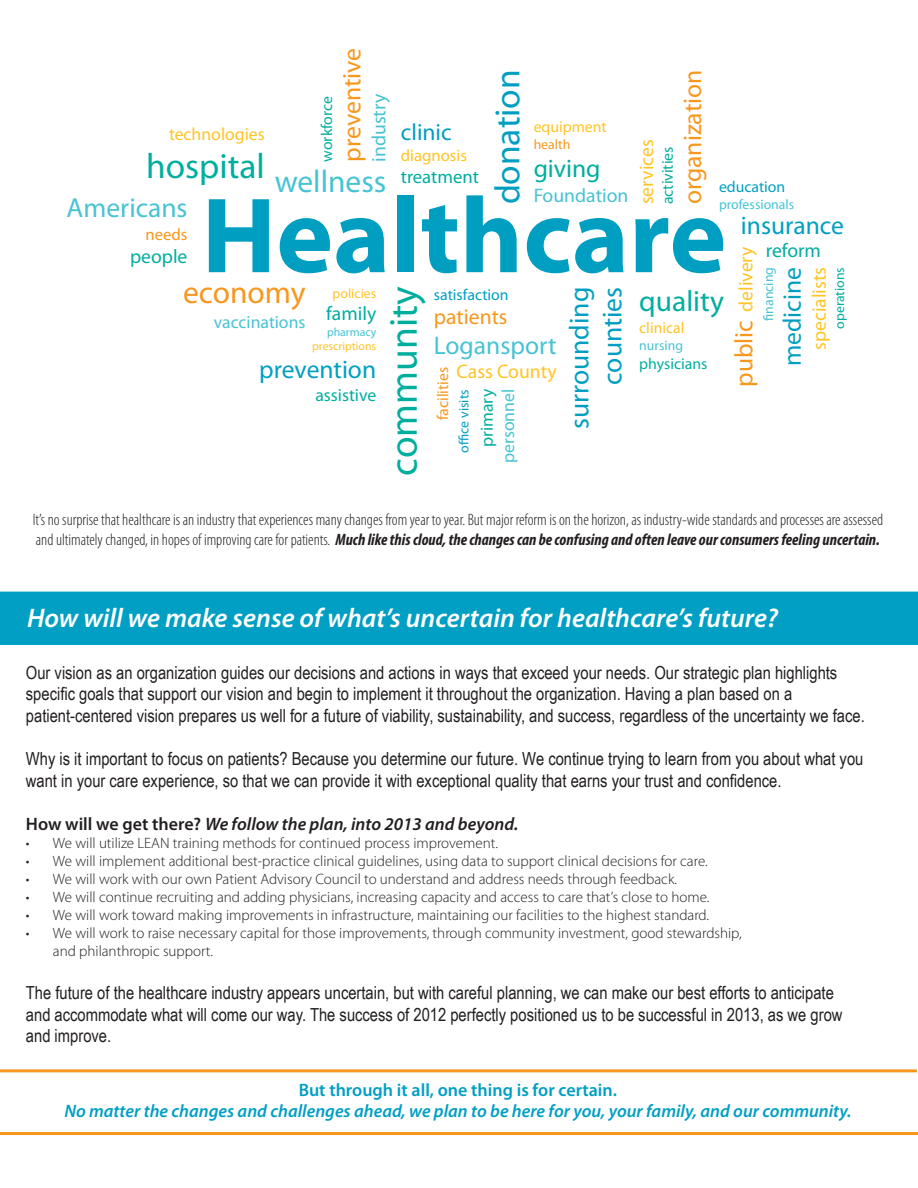
<style>
.page{position:relative;width:918px;height:1188px;background:#fff}
.page>*{position:absolute;margin:0;border:0;box-sizing:border-box;transform-origin:0 0}
.t1{font:700 108.15px "Myriad Pro";color:#009fc2}
.t2{font:39.3px "Myriad Pro";color:#00ae9e}
.t3{font:35.4px "Myriad Pro";color:#00ae9e}
.t4{font:35.4px "Myriad Pro";color:#009fc2}
.t5{font:31.5px "Myriad Pro";color:#47c3d3}
.t6{font:31.5px "Myriad Pro";color:#f8971d}
.t7{font:29.55px "Myriad Pro";color:#00ae9e}
.t8{font:27.6px/33px "Myriad Pro";color:#009fc2;text-align:right}
.t9{font:27.6px "Myriad Pro";color:#47c3d3}
.t10{font:italic 600 27px "Myriad Pro";color:#fff}
.t11{font:25.5px "Myriad Pro";color:#009fc2}
.t12{font:25.5px "Myriad Pro";color:#f8971d}
.t13{font:25.5px "Myriad Pro";color:#47c3d3}
.t14{font:25.5px "Myriad Pro";color:#00ae9e}
.t15{font:23.55px "Myriad Pro";color:#009fc2}
.t16{font:21.6px "Myriad Pro";color:#f8971d}
.t17{font:19.65px "Myriad Pro";color:#ffc425}
.t18{font:19.65px "Myriad Pro";color:#47c3d3}
.t19{font:19.65px "Myriad Pro";color:#00ae9e}
.t20{font:18.75px "Myriad Pro";color:#00ae9e}
.t21{font:18px/21.6px "Arial Narrow";color:#231f20}
.t22{font:italic 600 18px "Myriad Pro";color:#009fc3}
.t23{font:italic 600 18px "Myriad Pro";color:#231f20}
.t24{font:600 18px "Myriad Pro";color:#009fc3}
.t25{font:17.7px/21.3px "Myriad Pro";color:#47c3d3;text-align:right}
.t26{font:17.7px "Myriad Pro";color:#ffc425}
.t27{font:17.7px "Myriad Pro";color:#00ae9e}
.t28{font:16.65px "Myriad Pro";color:#ffc425}
.t29{font:16.65px "Myriad Pro";color:#f8971d}
.t30{font:300 condensed 16.5px/19.8px "Myriad Pro";color:#231f20}
.t31{font:15.75px "Myriad Pro";color:#00ae9e}
.t32{font:15.75px "Myriad Pro";color:#009fc2}
.t33{font:15.75px "Myriad Pro";color:#ffc425}
.t34{font:15.75px "Myriad Pro";color:#f8971d}
.t35{font:300 15px/18px "Myriad Pro";color:#231f20}
.t36{font:13.8px "Myriad Pro";color:#47c3d3}
.t37{font:13.8px "Myriad Pro";color:#009fc2}
.t38{font:13.8px "Myriad Pro";color:#00ae9e}
.t39{font:13.8px "Myriad Pro";color:#ffc425}
.t40{font:13.8px "Myriad Pro";color:#f8971d}
.t41{font:11.85px/14.1px "Myriad Pro";color:#ffc425;text-align:right}
.s1{font-size:25.5px;color:#f8971d}
.s2{color:#47c3d3}
.s3{color:#00ae9e}
.s4{font-weight:700;font-style:italic}
.s5{font-style:normal}
</style>
<div class="page">
<div style="left:0;top:592px;width:918px;height:52px;background:#009fc3"></div>
<div style="left:0;top:592px;width:918px;height:53px;border:2px solid #009fc3"></div>
<hr style="left:0;top:1132px;width:918px;height:3px;background:#f7971d">
<hr style="left:0;top:1069px;width:917px;height:3px;background:#f7971d">
<p class="t12" style="left:336px;top:162px;width:115px;rotate:-90deg">preventive</p>
<p class="t12" style="left:677px;top:204px;width:136px;rotate:-90deg">organization</p>
<p class="t4" style="left:486px;top:204px;width:136px;rotate:-90deg">donation</p>
<p class="t18" style="left:367px;top:162px;width:69px;rotate:-90deg">industry</p>
<p class="t31" style="left:317px;top:162px;width:67px;rotate:-90deg">workforce</p>
<p class="t33" style="left:534px;top:117px;width:74px">equipment</p>
<p class="t40" style="left:534px;top:136px;width:38px">health</p>
<p class="t14" style="left:534px;top:153px;width:68px">giving</p>
<p class="t18" style="left:534px;top:183px;width:96px">Foundation</p>
<p class="t15" style="left:401px;top:117px;width:52px">clinic</p>
<p class="t28" style="left:401px;top:146px;width:68px">diagnosis</p>
<p class="t20" style="left:401px;top:166px;width:80px">treatment</p>
<p class="t26" style="left:169px;top:123px;width:97px">technologies</p>
<p class="t3" style="left:146px;top:145px;width:120px">hospital</p>
<p class="t17" style="left:634px;top:204px;width:66px;rotate:-90deg">services</p>
<p class="t31" style="left:658px;top:204px;width:59px;rotate:-90deg">activities</p>
<p class="t5" style="left:275px;top:162px;width:113px">wellness</p>
<p class="t32" style="left:719px;top:177px;width:68px">education</p>
<p class="t36" style="left:719px;top:196px;width:77px">professionals</p>
<p class="t17" style="left:734px;top:387px;width:142px;rotate:-90deg"><span class="s1">public</span> delivery</p>
<p class="t1" style="left:202px;top:165px;width:526px">Healthcare</p>
<p class="t9" style="left:67px;top:191px;width:122px">Americans</p>
<p class="t29" style="left:145px;top:224px;width:44px">needs</p>
<p class="t19" style="left:130px;top:244px;width:59px">people</p>
<p class="t11" style="left:741px;top:210px;width:105px">insurance</p>
<p class="t19" style="left:766px;top:238px;width:57px">reform</p>
<p class="t36" style="left:760px;top:321px;width:55px;rotate:-90deg">financing</p>
<p class="t11" style="left:777px;top:366px;width:100px;rotate:-90deg">medicine</p>
<p class="t17" style="left:807px;top:350px;width:84px;rotate:-90deg">specialists</p>
<p class="t38" style="left:831px;top:329px;width:63px;rotate:-90deg">operations</p>
<p class="t2" style="left:379px;top:476px;width:191px;rotate:-90deg">community</p>
<p class="t6" style="left:183px;top:273px;width:124px">economy</p>
<p class="t25" style="left:214px;top:311px;width:93px">vaccinations</p>
<p class="t8" style="left:562px;top:429px;width:144px;rotate:-90deg">surrounding counties</p>
<p class="t7" style="left:639px;top:283px;width:86px">quality</p>
<p class="t39" style="left:333px;top:285px;width:45px">policies</p>
<p class="t19" style="left:326px;top:301px;width:52px">family</p>
<p class="t41" style="left:312px;top:325px;width:66px"><span class="s2">pharmacy </span>prescriptions</p>
<p class="t11" style="left:259px;top:353px;width:119px">prevention</p>
<p class="t27" style="left:315px;top:384px;width:62px">assistive</p>
<p class="t32" style="left:434px;top:285px;width:76px">satisfaction</p>
<p class="t16" style="left:434px;top:304px;width:75px">patients</p>
<p class="t13" style="left:434px;top:330px;width:124px">Logansport</p>
<p class="t34" style="left:433px;top:420px;width:55px;rotate:-90deg">facilities</p>
<p class="t33" style="left:639px;top:318px;width:47px">clinical</p>
<p class="t36" style="left:639px;top:337px;width:45px">nursing</p>
<p class="t31" style="left:639px;top:354px;width:70px">physicians</p>
<p class="t17" style="left:457px;top:360px;width:102px">Cass County</p>
<p class="t37" style="left:455px;top:453px;width:65px;rotate:-90deg">office visits</p>
<p class="t25" style="left:476px;top:463px;width:76px;rotate:-90deg"><span class="s3">primary </span>personnel</p>
<p class="t30" style="left:33px;top:510px;width:852px">It’s no surprise that healthcare is an industry that experiences many changes from year to year. But major reform is on the horizon, as industry-wide standards and processes are assessed and ultimately changed, in hopes of improving care for patients. <span class="s4">Much like this cloud, the changes can be confusing and often leave our consumers feeling uncertain.</span></p>
<p class="t10" style="left:27px;top:601px;width:753px">How will we make sense of what’s uncertain for healthcare’s future?</p>
<p class="t21" style="left:26px;top:661px;width:813px">Our vision as an organization guides our decisions and actions in ways that exceed your needs. Our strategic plan highlights</p>
<p class="t21" style="left:26px;top:683px;width:768px">specific goals that support our vision and begin to implement it throughout the organization. Having a plan based on a</p>
<p class="t21" style="left:26px;top:704px;width:840px">patient-centered vision prepares us well for a future of viability, sustainability, and success, regardless of the uncertainty we face.</p>
<p class="t21" style="left:26px;top:747px;width:839px">Why is it important to focus on patients? Because you determine our future. We continue trying to learn from you about what you want in your care experience, so that we can provide it with exceptional quality that earns your trust and confidence.</p>
<p class="t23" style="left:26px;top:813px;width:494px"><span class="s5">How will we get there?</span> We follow the plan, into 2013 and beyond.</p>
<p class="t35" style="left:26px;top:834px;width:474px">• We will utilize LEAN training methods for continued process improvement.</p>
<p class="t35" style="left:26px;top:852px;width:683px">• We will implement additional best-practice clinical guidelines, using data to support clinical decisions for care.</p>
<p class="t35" style="left:26px;top:870px;width:653px">• We will work with our own Patient Advisory Council to understand and address needs through feedback.</p>
<p class="t35" style="left:26px;top:888px;width:685px">• We will continue recruiting and adding physicians, increasing capacity and access to care that’s close to home.</p>
<p class="t35" style="left:26px;top:906px;width:685px">• We will work toward making improvements in infrastructure, maintaining our facilities to the highest standard.</p>
<p class="t35" style="left:53px;top:924px;width:690px;text-indent:-27px">• We will work to raise necessary capital for those improvements, through community investment, good stewardship, and philanthropic support.</p>
<p class="t21" style="left:26px;top:981px;width:810px">The future of the healthcare industry appears uncertain, but with careful planning, we can make our best efforts to anticipate</p>
<p class="t21" style="left:26px;top:1003px;width:818px">and accommodate what will come our way. The success of 2012 perfectly positioned us to be successful in 2013, as we grow</p>
<p class="t21" style="left:26px;top:1025px;width:87px">and improve.</p>
<p class="t24" style="left:299px;top:1078px;width:320px">But through it all, one thing is for certain.</p>
<p class="t22" style="left:64px;top:1100px;width:789px">No matter the changes and challenges ahead, we plan to be here for you, your family, and our community.</p>
</div>
